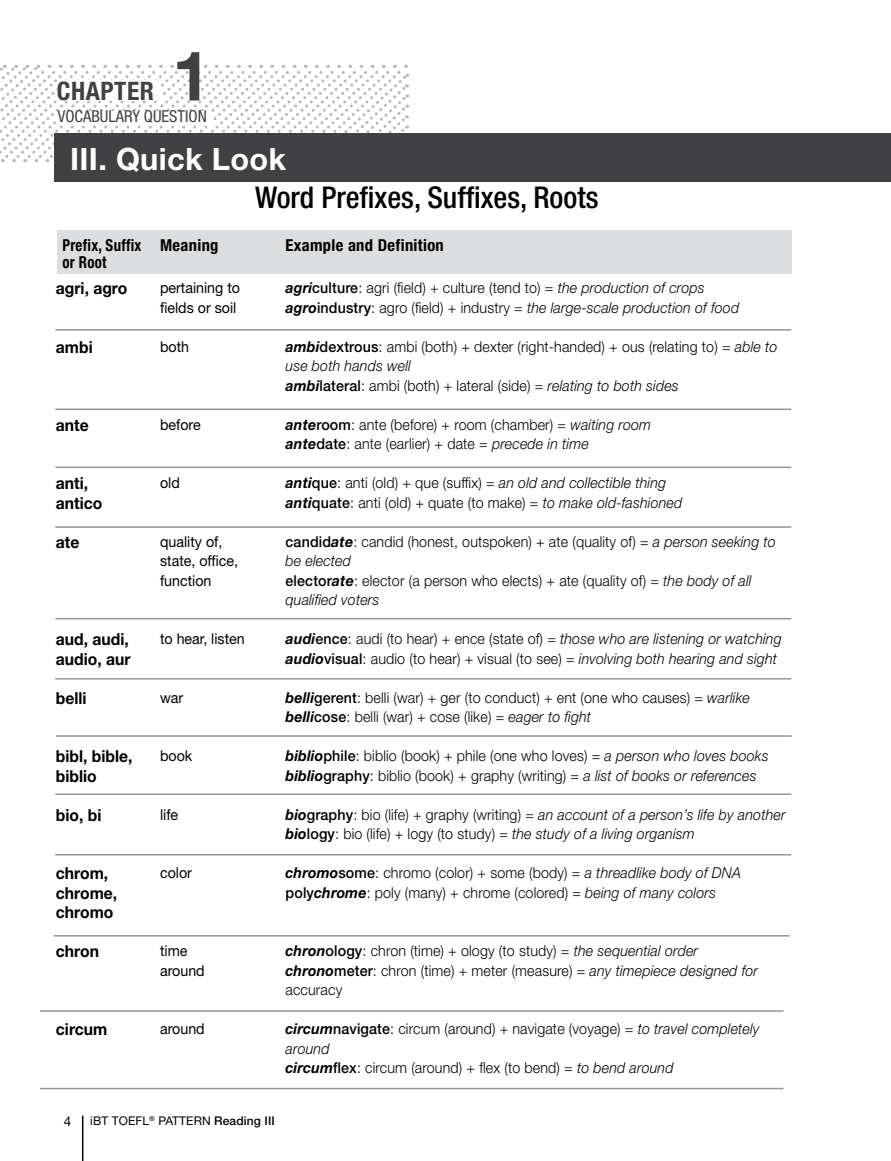
<style>
.page{position:relative;width:891px;height:1161px;background:#fff}
.page>*{position:absolute;margin:0;border:0;box-sizing:border-box;transform-origin:0 0}
.t1{font:700 69px "Helvetica Neue LT Std";color:#414042}
.t2{font:700 30.75px "Helvetica Neue LT Std";letter-spacing:.01em;color:#fff}
.t3{font:500 condensed 30px "Helvetica Neue LT Std";color:#000}
.t4{font:700 condensed 25.5px "Helvetica Neue LT Std";letter-spacing:.02em;color:#414042}
.t5{font:700 16.5px/19.5px "Helvetica Neue LT Std";color:#000;scale:.95 1}
.t6{font:700 condensed 16.5px "Helvetica Neue LT Std";letter-spacing:.02em;color:#000}
.t7{font:700 condensed 16.5px/16.5px "Helvetica Neue LT Std";letter-spacing:.02em;color:#000;scale:.9 1}
.t8{font:condensed 16.5px "Helvetica Neue LT Std";color:#414042}
.t9{font:300 15px/19.5px "Helvetica Neue LT Std";letter-spacing:.01em;color:#000;scale:.95 1}
.t10{font:italic 300 15px/19.5px "Helvetica Neue LT Std";letter-spacing:.01em;color:#000;scale:.95 1}
.t11{font:15px/19.5px "Helvetica Neue LT Std";color:#000;scale:.95 1}
.t12{font:13.5px "Helvetica Neue LT Std";color:#000}
.t13{font:12px "Helvetica Neue LT Std";letter-spacing:.01em;color:#000}
.s1{font-weight:700;font-style:italic}
.s2{font-weight:500}
.s3{font-style:italic}
.s4{font-weight:700}
.s5{font-weight:500;font-style:normal}
.s6{font-style:normal}
</style>
<div class="page">
<svg style="left:0;top:65px;width:409px;height:97px"></svg>
<div style="left:54px;top:133px;width:837px;height:49px;background:#414042"></div>
<div style="left:57px;top:80px;width:103px;height:20px;background:#fff"></div>
<div style="left:58px;top:111px;width:154px;height:13px;background:#fff"></div>
<div style="left:58px;top:230px;width:734px;height:44px;background:#dcddde"></div>
<hr style="left:55px;top:329px;width:736px;height:2px;background:#939598">
<hr style="left:55px;top:409px;width:736px;height:1px;background:#939598">
<hr style="left:55px;top:467px;width:736px;height:1px;background:#939598">
<hr style="left:55px;top:526px;width:736px;height:2px;background:#939598">
<hr style="left:55px;top:618px;width:736px;height:1px;background:#939598">
<hr style="left:55px;top:678px;width:736px;height:2px;background:#939598">
<hr style="left:56px;top:735px;width:736px;height:2px;background:#939598">
<hr style="left:55px;top:793px;width:736px;height:2px;background:#939598">
<hr style="left:55px;top:854px;width:736px;height:1px;background:#939598">
<hr style="left:54px;top:935px;width:736px;height:2px;background:#939598">
<hr style="left:40px;top:1010px;width:744px;height:2px;background:#939598">
<hr style="left:40px;top:1088px;width:744px;height:1px;background:#939598">
<hr style="left:82px;top:1116px;width:1px;height:45px;background:#000">
<h1 class="t1" style="left:172px;top:33px;width:40px">1</h1>
<p class="t8" style="left:58px;top:107px;width:151px">VOCABULARY QUESTION</p>
<h2 class="t2" style="left:89px;top:138px;width:277px">. Hacking Strategy</h2>
<h3 class="t3" style="left:255px;top:179px;width:345px">Word Prefixes, Suffixes, Roots</h3>
<p class="t7" style="left:62px;top:237px;width:89px">Prefix, Suffix or Root</p>
<p class="t6" style="left:160px;top:235px;width:60px">Meaning</p>
<p class="t6" style="left:286px;top:235px;width:160px">Example and Definition</p>
<p class="t5" style="left:56px;top:278px;width:77px">agri, agro</p>
<h3 class="t4" style="left:57px;top:76px;width:99px">CHAPTER</h3>
<h2 class="t2" style="left:70px;top:140px;width:218px">III. Quick Look</h2>
<p class="t9" style="left:286px;top:278px;width:479px"><span class="s1">agri</span><span class="s2">culture</span>: agri (field) + culture (tend to) = <span class="s3">the production of crops </span><span class="s1">agro</span><span class="s2">industry</span>: agro (field) + industry = <span class="s3">the large-scale production of food</span></p>
<p class="t9" style="left:286px;top:336px;width:519px"><span class="s1">ambi</span><span class="s2">dextrous</span>: ambi (both) + dexter (right-handed) + ous (relating to) = <span class="s3">able to use both hands well<br></span><span class="s1">ambi</span><span class="s2">lateral</span>: ambi (both) + lateral (side) = <span class="s3">relating to both sides</span></p>
<p class="t9" style="left:286px;top:414px;width:386px"><span class="s1">ante</span><span class="s2">room</span>: ante (before) + room (chamber) = <span class="s3">waiting room </span><span class="s1">ante</span><span class="s2">date</span>: ante (earlier) + date = <span class="s3">precede in time</span></p>
<p class="t9" style="left:286px;top:473px;width:419px"><span class="s1">anti</span><span class="s2">que</span>: anti (old) + que (suffix) = <span class="s3">an old and collectible thing </span><span class="s1">anti</span><span class="s2">quate</span>: anti (old) + quate (to make) = <span class="s3">to make old-fashioned</span></p>
<p class="t9" style="left:286px;top:531px;width:518px"><span class="s2">candid</span><span class="s1">ate</span>: candid (honest, outspoken) + ate (quality of) = <span class="s3">a person seeking to be elected<br></span><span class="s2">elector</span><span class="s1">ate</span>: elector (a person who elects) + ate (quality of) = <span class="s3">the body of all qualified voters</span></p>
<p class="t10" style="left:286px;top:629px;width:524px"><span class="s4">audi</span><span class="s5">ence</span><span class="s6">: audi (to hear) + ence (state of) =</span> those who are listening or watching <span class="s4">audio</span><span class="s5">visual</span><span class="s6">: audio (to hear) + visual (to see) =</span> involving both hearing and sight</p>
<p class="t9" style="left:286px;top:687px;width:490px"><span class="s1">belli</span><span class="s2">gerent</span>: belli (war) + ger (to conduct) + ent (one who causes) = <span class="s3">warlike </span><span class="s1">belli</span><span class="s2">cose</span>: belli (war) + cose (like) = <span class="s3">eager to fight</span></p>
<p class="t9" style="left:286px;top:746px;width:510px"><span class="s1">biblio</span><span class="s2">phile</span>: biblio (book) + phile (one who loves) = <span class="s3">a person who loves books </span><span class="s1">biblio</span><span class="s2">graphy</span>: biblio (book) + graphy (writing) = <span class="s3">a list of books or references</span></p>
<p class="t10" style="left:286px;top:805px;width:528px"><span class="s4">bio</span><span class="s5">graphy</span><span class="s6">: bio (life) + graphy (writing) =</span> an account of a person’s life by another <span class="s4">bio</span><span class="s5">logy</span><span class="s6">: bio (life) + logy (to study) =</span> the study of a living organism</p>
<p class="t9" style="left:286px;top:863px;width:481px"><span class="s1">chromo</span><span class="s2">some</span>: chromo (color) + some (body) = <span class="s3">a threadlike body of DNA </span><span class="s2">poly</span><span class="s1">chrome</span>: poly (many) + chrome (colored) = <span class="s3">being of many colors</span></p>
<p class="t11" style="left:160px;top:278px;width:86px">pertaining to fields or soil</p>
<p class="t11" style="left:160px;top:337px;width:32px">both</p>
<p class="t5" style="left:56px;top:337px;width:40px">ambi</p>
<p class="t11" style="left:160px;top:415px;width:44px">before</p>
<p class="t5" style="left:56px;top:415px;width:36px">ante</p>
<p class="t5" style="left:56px;top:473px;width:50px">anti, antico</p>
<p class="t5" style="left:56px;top:532px;width:26px">ate</p>
<p class="t11" style="left:160px;top:473px;width:22px">old</p>
<p class="t11" style="left:160px;top:532px;width:84px">quality of, state, office, function</p>
<p class="t5" style="left:56px;top:629px;width:80px">aud, audi, audio, aur</p>
<p class="t5" style="left:56px;top:688px;width:34px">belli</p>
<p class="t11" style="left:160px;top:629px;width:91px">to hear, listen</p>
<p class="t11" style="left:160px;top:688px;width:26px">war</p>
<p class="t5" style="left:56px;top:746px;width:82px">bibl, bible, biblio</p>
<p class="t5" style="left:56px;top:805px;width:49px">bio, bi</p>
<p class="t11" style="left:160px;top:746px;width:35px">book</p>
<p class="t11" style="left:160px;top:805px;width:21px">life</p>
<p class="t5" style="left:56px;top:863px;width:66px">chrom, chrome, chromo</p>
<p class="t5" style="left:56px;top:941px;width:47px">chron</p>
<p class="t11" style="left:160px;top:863px;width:35px">color</p>
<p class="t9" style="left:286px;top:941px;width:499px"><span class="s1">chron</span><span class="s2">ology</span>: chron (time) + ology (to study) = <span class="s3">the sequential order </span><span class="s1">chrono</span><span class="s2">meter</span>: chron (time) + meter (measure) = <span class="s3">any timepiece designed for </span>accuracy</p>
<p class="t9" style="left:286px;top:1019px;width:500px"><span class="s1">circum</span><span class="s2">navigate</span>: circum (around) + navigate (voyage) = <span class="s3">to travel completely around<br></span><span class="s1">circum</span><span class="s2">flex</span>: circum (around) + flex (to bend) = <span class="s3">to bend around</span></p>
<p class="t11" style="left:160px;top:941px;width:48px">time around</p>
<p class="t5" style="left:56px;top:1019px;width:56px">circum</p>
<p class="t11" style="left:160px;top:1019px;width:48px">around</p>
<p class="t12" style="left:64px;top:1113px;width:9px">4</p>
<p class="t13" style="left:90px;top:1114px;width:186px">iBT TOEFL<sup>®</sup> PATTERN <span class="s2">Reading III</span></p>
</div>
